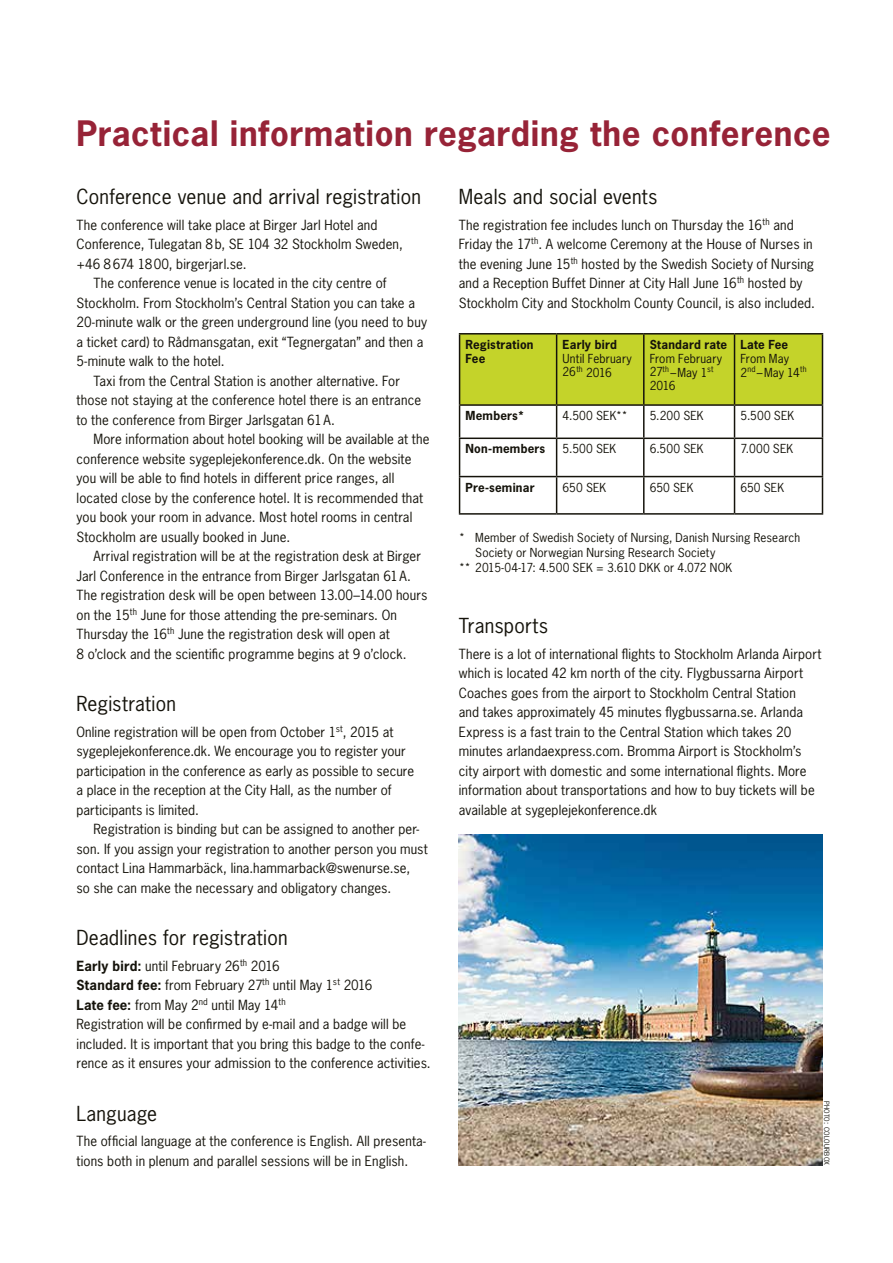
<style>
.page{position:relative;width:893px;height:1263px;background:#fff}
.page>*{position:absolute;margin:0;border:0;box-sizing:border-box;transform-origin:0 0}
.t1{font:700 33px "News Gothic Std";letter-spacing:.02em;color:#972337}
.t2{font:19.5px "News Gothic Std";letter-spacing:.01em;color:#15130b}
.t3{font:13.2px/19.5px "News Gothic Std";letter-spacing:.01em;color:#15130b}
.t4{font:11.7px/13.8px "News Gothic Std";letter-spacing:.01em;color:#15130b}
.t5{font:700 11.7px/13.8px "News Gothic Std";letter-spacing:.02em;color:#15130b}
.t6{font:6.9px "News Gothic Std";letter-spacing:.02em;color:#15130b}
.s1{font-weight:700}
.s2{font-size:7.5px}
</style>
<div class="page">
<div style="left:460px;top:335px;width:362px;height:69px;background:#c4d32a"></div>
<hr style="left:459px;top:333px;width:98px;height:2px;background:#15130b">
<hr style="left:459px;top:335px;width:1px;height:69px;background:#15130b">
<hr style="left:557px;top:333px;width:87px;height:2px;background:#15130b">
<hr style="left:556px;top:335px;width:1px;height:69px;background:#15130b">
<hr style="left:644px;top:333px;width:90px;height:2px;background:#15130b">
<hr style="left:643px;top:335px;width:1px;height:69px;background:#15130b">
<hr style="left:734px;top:333px;width:89px;height:2px;background:#15130b">
<hr style="left:734px;top:335px;width:1px;height:69px;background:#15130b">
<hr style="left:822px;top:335px;width:1px;height:69px;background:#15130b">
<hr style="left:459px;top:404px;width:98px;height:2px;background:#15130b">
<hr style="left:459px;top:406px;width:1px;height:31px;background:#15130b">
<hr style="left:557px;top:404px;width:87px;height:2px;background:#15130b">
<hr style="left:556px;top:406px;width:1px;height:31px;background:#15130b">
<hr style="left:644px;top:404px;width:90px;height:2px;background:#15130b">
<hr style="left:643px;top:406px;width:1px;height:31px;background:#15130b">
<hr style="left:734px;top:404px;width:89px;height:2px;background:#15130b">
<hr style="left:734px;top:406px;width:1px;height:31px;background:#15130b">
<hr style="left:822px;top:406px;width:1px;height:31px;background:#15130b">
<hr style="left:459px;top:437px;width:98px;height:2px;background:#15130b">
<hr style="left:459px;top:439px;width:1px;height:37px;background:#15130b">
<hr style="left:557px;top:437px;width:87px;height:2px;background:#15130b">
<hr style="left:556px;top:439px;width:1px;height:37px;background:#15130b">
<hr style="left:644px;top:437px;width:90px;height:2px;background:#15130b">
<hr style="left:643px;top:439px;width:1px;height:37px;background:#15130b">
<hr style="left:734px;top:437px;width:89px;height:2px;background:#15130b">
<hr style="left:734px;top:439px;width:1px;height:37px;background:#15130b">
<hr style="left:822px;top:439px;width:1px;height:37px;background:#15130b">
<hr style="left:459px;top:476px;width:98px;height:1px;background:#15130b">
<hr style="left:459px;top:477px;width:1px;height:36px;background:#15130b">
<hr style="left:557px;top:476px;width:87px;height:1px;background:#15130b">
<hr style="left:556px;top:477px;width:1px;height:36px;background:#15130b">
<hr style="left:644px;top:476px;width:90px;height:1px;background:#15130b">
<hr style="left:643px;top:477px;width:1px;height:36px;background:#15130b">
<hr style="left:734px;top:476px;width:89px;height:1px;background:#15130b">
<hr style="left:734px;top:477px;width:1px;height:36px;background:#15130b">
<hr style="left:822px;top:477px;width:1px;height:36px;background:#15130b">
<hr style="left:459px;top:513px;width:98px;height:2px;background:#15130b">
<hr style="left:557px;top:513px;width:87px;height:2px;background:#15130b">
<hr style="left:644px;top:513px;width:90px;height:2px;background:#15130b">
<hr style="left:734px;top:513px;width:89px;height:2px;background:#15130b">
<img style="left:459px;top:834px;width:363px;height:332px">
<h1 class="t1" style="left:77px;top:112px;width:756px">Practical information regarding the conference</h1>
<h2 class="t2" style="left:77px;top:184px;width:346px">Conference venue and arrival registration</h2>
<p class="t3" style="left:77px;top:215px;width:328px">The conference will take place at Birger Jarl Hotel and<br>Conference, Tulegatan 8b, SE 104 32 Stockholm Sweden, +46 8674 1800, birgerjarl.se.</p>
<p class="t3" style="left:94px;top:273px;width:295px">The conference venue is located in the city centre of</p>
<p class="t3" style="left:77px;top:293px;width:340px">Stockholm. From Stockholm’s Central Station you can take a</p>
<p class="t3" style="left:77px;top:312px;width:352px">20-minute walk or the green underground line (you need to buy</p>
<p class="t3" style="left:77px;top:332px;width:348px">a ticket card) to Rådmansgatan, exit “Tegnergatan” and then a</p>
<p class="t3" style="left:77px;top:351px;width:150px">5-minute walk to the hotel.</p>
<p class="t3" style="left:94px;top:371px;width:308px">Taxi from the Central Station is another alternative. For</p>
<p class="t3" style="left:77px;top:390px;width:346px">those not staying at the conference hotel there is an entrance</p>
<p class="t3" style="left:77px;top:410px;width:260px">to the conference from Birger Jarlsgatan 61A.</p>
<p class="t3" style="left:94px;top:429px;width:338px">More information about hotel booking will be available at the</p>
<p class="t3" style="left:77px;top:449px;width:336px">conference website sygeplejekonference.dk. On the website</p>
<p class="t3" style="left:77px;top:468px;width:319px">you will be able to find hotels in different price ranges, all</p>
<p class="t3" style="left:77px;top:488px;width:348px">located close by the conference hotel. It is recommended that</p>
<p class="t3" style="left:77px;top:507px;width:337px">you book your room in advance. Most hotel rooms in central</p>
<p class="t3" style="left:77px;top:527px;width:215px">Stockholm are usually booked in June.</p>
<p class="t3" style="left:94px;top:546px;width:329px">Arrival registration will be at the registration desk at Birger</p>
<p class="t3" style="left:77px;top:566px;width:336px">Jarl Conference in the entrance from Birger Jarlsgatan 61A.</p>
<p class="t3" style="left:77px;top:585px;width:352px">The registration desk will be open between 13.00–14.00 hours</p>
<p class="t3" style="left:77px;top:605px;width:322px">on the 15<sup>th</sup> June for those attending the pre-seminars. On</p>
<p class="t3" style="left:77px;top:624px;width:315px">Thursday the 16<sup>th</sup> June the registration desk will open at</p>
<p class="t3" style="left:77px;top:644px;width:331px">8 o’clock and the scientific programme begins at 9 o’clock.</p>
<h2 class="t2" style="left:77px;top:691px;width:101px">Registration</h2>
<p class="t3" style="left:77px;top:722px;width:339px">Online registration will be open from October 1<sup>st</sup>, 2015 at sygeplejekonference.dk. We encourage you to register your participation in the conference as early as possible to secure a place in the reception at the City Hall, as the number of participants is limited.</p>
<p class="t3" style="left:77px;top:819px;width:353px;text-indent:17px">Registration is binding but can be assigned to another per&shy;son. If you assign your registration to another person you must contact Lina Hammarbäck, lina.hammarback@swenurse.se,<br>so she can make the necessary and obligatory changes.</p>
<h2 class="t2" style="left:77px;top:925px;width:213px">Deadlines for registration</h2>
<p class="t3" style="left:77px;top:956px;width:356px"><span class="s1">Early bird:</span> until February 26<sup>th</sup> 2016<br><span class="s1">Standard fee:</span> from February 27<sup>th</sup> until May 1<sup>st</sup> 2016<br><span class="s1">Late fee:</span> from May 2<sup>nd</sup> until May 14<sup>th<br></sup>Registration will be confirmed by e-mail and a badge will be included. It is important that you bring this badge to the confe&shy;rence as it ensures your admission to the conference activities.</p>
<h2 class="t2" style="left:77px;top:1101px;width:82px">Language</h2>
<p class="t3" style="left:77px;top:1131px;width:351px">The official language at the conference is English. All presenta&shy;tions both in plenum and parallel sessions will be in English.</p>
<h2 class="t2" style="left:459px;top:184px;width:200px">Meals and social events</h2>
<p class="t3" style="left:459px;top:215px;width:358px">The registration fee includes lunch on Thursday the 16<sup>th</sup> and Friday the 17<sup>th</sup>. A welcome Ceremony at the House of Nurses in the evening June 15<sup>th</sup> hosted by the Swedish Society of Nursing and a Reception Buffet Dinner at City Hall June 16<sup>th</sup> hosted by Stockholm City and Stockholm County Council, is also included.</p>
<p class="t5" style="left:466px;top:337px;width:70px">Registration<br>Fee</p>
<p class="t5" style="left:563px;top:337px;width:56px">Early bird</p>
<p class="t5" style="left:650px;top:337px;width:79px">Standard rate</p>
<p class="t4" style="left:650px;top:351px;width:74px">From February<br>27<sup>th</sup> –May 1<sup>st<br></sup>2016</p>
<p class="t5" style="left:740px;top:337px;width:49px">Late Fee</p>
<p class="t4" style="left:740px;top:351px;width:68px">From May<br>2<sup>nd</sup> –May 14<sup>th</sup></p>
<p class="t4" style="left:563px;top:351px;width:71px">Until February<br>26<sup>th</sup> 2016</p>
<p class="t5" style="left:466px;top:409px;width:61px">Members*</p>
<p class="t4" style="left:563px;top:409px;width:67px">4.500 SEK**</p>
<p class="t4" style="left:650px;top:409px;width:55px">5.200 SEK</p>
<p class="t4" style="left:740px;top:409px;width:55px">5.500 SEK</p>
<p class="t5" style="left:466px;top:442px;width:81px">Non-members</p>
<p class="t4" style="left:563px;top:442px;width:55px">5.500 SEK</p>
<p class="t4" style="left:650px;top:442px;width:55px">6.500 SEK</p>
<p class="t4" style="left:740px;top:442px;width:54px">7.000 SEK</p>
<p class="t5" style="left:466px;top:480px;width:71px">Pre-seminar</p>
<p class="t4" style="left:563px;top:480px;width:45px">650 SEK</p>
<p class="t4" style="left:650px;top:480px;width:45px">650 SEK</p>
<p class="t4" style="left:740px;top:480px;width:45px">650 SEK</p>
<p class="t4" style="left:459px;top:530px;width:343px">* Member of Swedish Society of Nursing, Danish Nursing Research</p>
<p class="t4" style="left:475px;top:545px;width:242px">Society or Norwegian Nursing Research Society</p>
<p class="t4" style="left:459px;top:560px;width:275px">** 2015-04-17: 4.500 SEK = 3.610 DKK or 4.072 NOK</p>
<h2 class="t2" style="left:459px;top:613px;width:91px">Transports</h2>
<p class="t3" style="left:459px;top:644px;width:364px">There is a lot of international flights to Stockholm Arlanda Airport which is located 42 km north of the city. Flygbussarna Airport Coaches goes from the airport to Stockholm Central Station<br>and takes approximately 45 minutes flygbussarna.se. Arlanda Express is a fast train to the Central Station which takes 20 minutes arlandaexpress.com. Bromma Airport is Stockholm’s city airport with domestic and some international flights. More information about transportations and how to buy tickets will be available at sygeplejekonference.dk</p>
<p class="t6" style="left:831px;top:1101px;width:65px;rotate:90deg">photo<span class="s2">:</span> colourbox</p>
</div>
